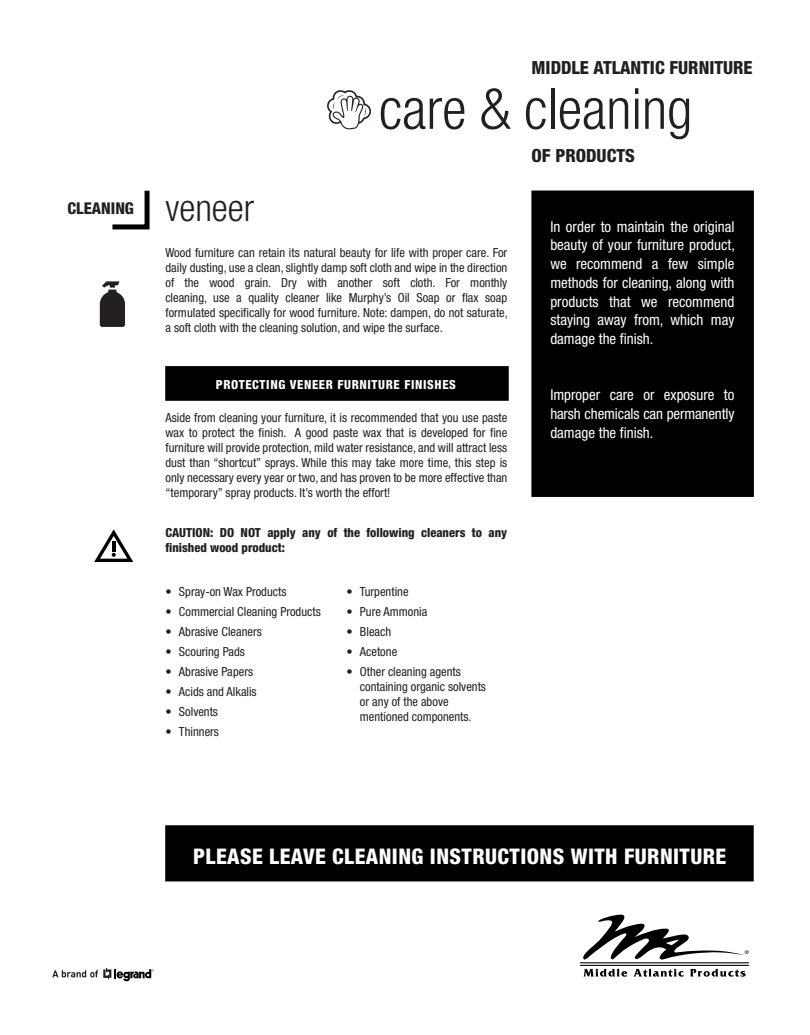
<style>
.page{position:relative;width:810px;height:1035px;background:#fff}
.page>*{position:absolute;margin:0;border:0;box-sizing:border-box;transform-origin:0 0}
.t1{font:300 condensed 56.88px "Helvetica Neue";color:#231f20}
.t2{font:300 condensed 37.5px "Helvetica Neue";color:#231f20}
.t3{font:800 condensed 21.5px "Helvetica Neue";letter-spacing:.02em;color:#fff}
.t4{font:800 condensed 18.12px "Helvetica Neue";color:#231f20}
.t5{font:800 condensed 16.25px "Helvetica Neue";color:#231f20}
.t6{font:condensed 15px/18.8px "Helvetica Neue";color:#fff;text-align:justify}
.t7{font:condensed 12.5px/15px "Helvetica Neue";color:#231f20;text-align:justify}
.t8{font:800 condensed 12.5px/15px "Helvetica Neue";color:#231f20}
.t9{font:800 condensed 12.5px "Helvetica Neue";letter-spacing:.05em;color:#fff}
</style>
<div class="page">
<div style="left:165px;top:366px;width:344px;height:35px;background:#010001;border:5px solid #010001"></div>
<div style="left:531px;top:191px;width:223px;height:306px;background:#010001;border:5px solid #010001"></div>
<svg style="left:583px;top:915px;width:166px;height:45px"></svg>
<hr style="left:580px;top:962px;width:169px;height:1px;background:#010001">
<hr style="left:580px;top:965px;width:169px;height:1px;background:#010001">
<svg style="left:584px;top:969px;width:43px;height:8px"></svg>
<svg style="left:634px;top:969px;width:50px;height:8px"></svg>
<svg style="left:690px;top:969px;width:56px;height:8px"></svg>
<svg style="left:112px;top:190px;width:38px;height:40px"></svg>
<div style="left:165px;top:825px;width:589px;height:56px;background:#010001"></div>
<svg style="left:94px;top:529px;width:39px;height:33px"></svg>
<svg style="left:327px;top:90px;width:44px;height:40px"></svg>
<svg style="left:100px;top:281px;width:25px;height:46px"></svg>
<svg style="left:52px;top:969px;width:102px;height:13px"></svg>
<h3 class="t5" style="left:68px;top:198px;width:68px">CLEANING</h3>
<h3 class="t4" style="left:532px;top:56px;width:223px">MIDDLE ATLANTIC FURNITURE</h3>
<h1 class="t1" style="left:379px;top:76px;width:315px">care &amp; cleaning</h1>
<h2 class="t2" style="left:165px;top:186px;width:90px">veneer</h2>
<p class="t7" style="left:165px;top:245px;width:344px">Wood furniture can retain its natural beauty for life with proper care. For daily dusting, use a clean, slightly damp soft cloth and wipe in the direction of the wood grain. Dry with another soft cloth. For monthly cleaning, use a quality cleaner like Murphy’s Oil Soap or flax soap formulated specifically for wood furniture. Note: dampen, do not saturate, a soft cloth with the cleaning solution, and wipe the surface.</p>
<p class="t9" style="left:216px;top:377px;width:242px">PROTECTING VENEER FURNITURE FINISHES</p>
<p class="t7" style="left:165px;top:410px;width:343px">Aside from cleaning your furniture, it is recommended that you use paste wax to protect the finish. A good paste wax that is developed for fine furniture will provide protection, mild water resistance, and will attract less dust than “shortcut” sprays. While this may take more time, this step is only necessary every year or two, and has proven to be more effective than “temporary” spray products. It’s worth the effort!</p>
<p class="t8" style="left:165px;top:525px;width:343px">CAUTION: DO NOT apply any of the following cleaners to any finished wood product:</p>
<p class="t7" style="left:165px;top:584px;width:123px">• Spray-on Wax Products</p>
<p class="t7" style="left:165px;top:604px;width:157px">• Commercial Cleaning Products</p>
<p class="t7" style="left:165px;top:624px;width:98px">• Abrasive Cleaners</p>
<p class="t7" style="left:165px;top:644px;width:81px">• Scouring Pads</p>
<p class="t7" style="left:165px;top:664px;width:89px">• Abrasive Papers</p>
<p class="t7" style="left:165px;top:684px;width:93px">• Acids and Alkalis</p>
<p class="t7" style="left:165px;top:704px;width:54px">• Solvents</p>
<p class="t7" style="left:165px;top:724px;width:55px">• Thinners</p>
<p class="t7" style="left:346px;top:584px;width:64px">• Turpentine</p>
<p class="t7" style="left:346px;top:604px;width:82px">• Pure Ammonia</p>
<p class="t7" style="left:346px;top:624px;width:46px">• Bleach</p>
<p class="t7" style="left:346px;top:644px;width:52px">• Acetone</p>
<p class="t7" style="left:360px;top:664px;width:128px;text-align:left;text-indent:-13px">• Other cleaning agents containing organic solvents or any of the above mentioned components.</p>
<h3 class="t4" style="left:532px;top:144px;width:105px">OF PRODUCTS</h3>
<p class="t6" style="left:550px;top:217px;width:186px">In order to maintain the original beauty of your furniture product, we recommend a few simple methods for cleaning, along with products that we recommend staying away from, which may damage the finish.</p>
<p class="t6" style="left:550px;top:386px;width:186px">Improper care or exposure to harsh chemicals can permanently damage the finish.</p>
<h3 class="t3" style="left:193px;top:843px;width:535px">PLEASE LEAVE CLEANING INSTRUCTIONS WITH FURNITURE</h3>
</div>
